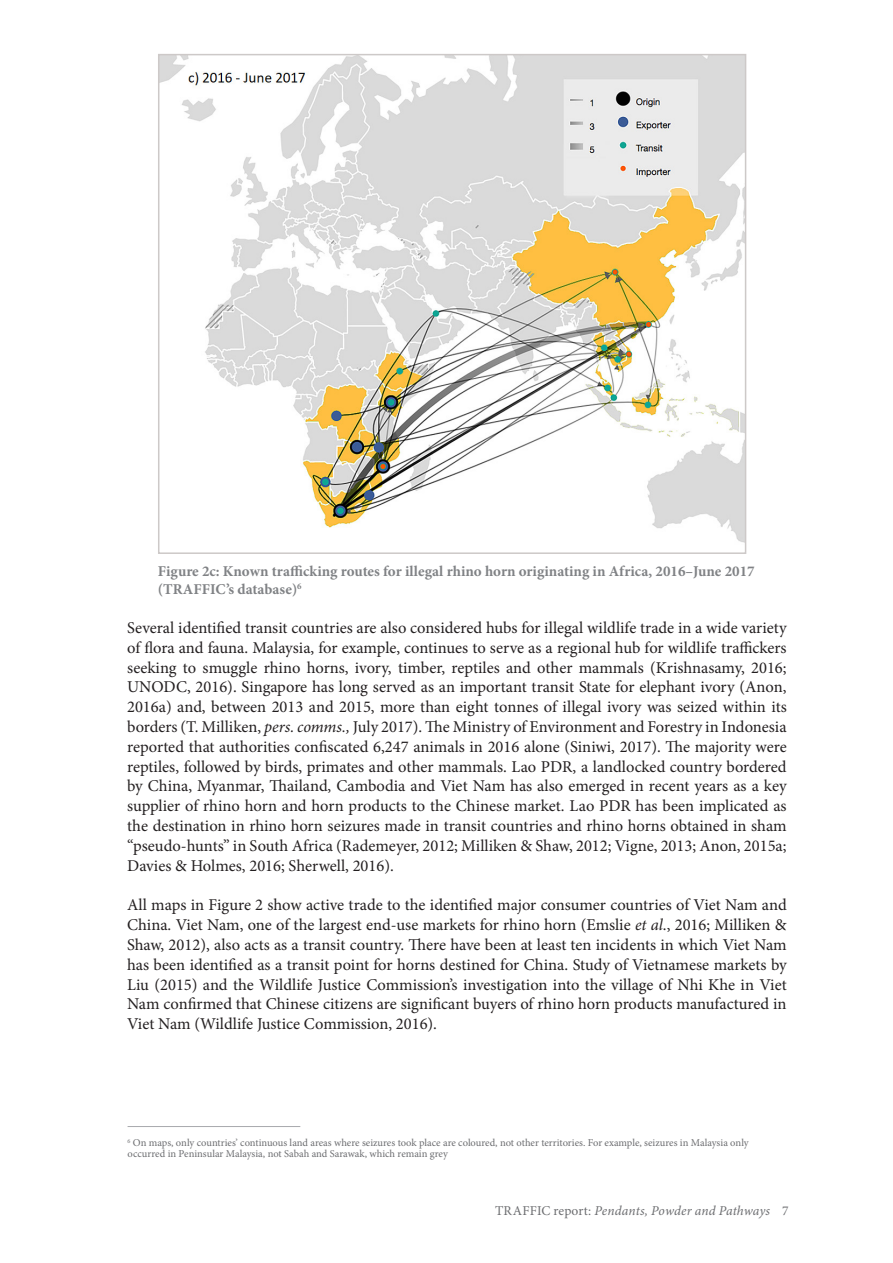
<style>
.page{position:relative;width:893px;height:1263px;background:#fff}
.page>*{position:absolute;margin:0;border:0;box-sizing:border-box;transform-origin:0 0}
.t1{font:16.5px/19.8px "Minion Pro";color:#231f20;text-align:justify}
.Table_and_Figure_tit{font:700 15px "Minion Pro";color:#808285}
.t2{font:italic 13.5px "Minion Pro";letter-spacing:.005em;color:#6c6d70}
.body_text{font:10.5px/10.5px "Minion Pro";color:#6c6d70}
.s1{font-style:italic}
.s2{font-style:normal}
</style>
<div class="page">
<hr style="left:128px;top:1126px;width:172px;height:1px;background:#a8a9ad">
<img style="left:161px;top:57px;width:582px;height:485px">
<div style="left:158px;top:54px;width:588px;height:500px;border:2px solid #cdc9c8"></div>
<p class="Table_and_Figure_tit" style="left:158px;top:561px;width:598px">Figure 2c: Known trafficking routes for illegal rhino horn originating in Africa, 2016–June 2017</p>
<p class="Table_and_Figure_tit" style="left:158px;top:579px;width:145px">(TRAFFIC’s database)<sup>6</sup></p>
<p class="t1" style="left:127px;top:618px;width:661px">Several identified transit countries are also considered hubs for illegal wildlife trade in a wide variety of flora and fauna. Malaysia, for example, continues to serve as a regional hub for wildlife traffickers seeking to smuggle rhino horns, ivory, timber, reptiles and other mammals (Krishnasamy, 2016; UNODC, 2016). Singapore has long served as an important transit State for elephant ivory (Anon, 2016a) and, between 2013 and 2015, more than eight tonnes of illegal ivory was seized within its borders (T. Milliken, <span class="s1">pers. comms.,</span> July 2017). The Ministry of Environment and Forestry in Indonesia reported that authorities confiscated 6,247 animals in 2016 alone (Siniwi, 2017). The majority were reptiles, followed by birds, primates and other mammals. Lao PDR, a landlocked country bordered by China, Myanmar, Thailand, Cambodia and Viet Nam has also emerged in recent years as a key supplier of rhino horn and horn products to the Chinese market. Lao PDR has been implicated as the destination in rhino horn seizures made in transit countries and rhino horns obtained in sham “pseudo-hunts” in South Africa (Rademeyer, 2012; Milliken &amp; Shaw, 2012; Vigne, 2013; Anon, 2015a; Davies &amp; Holmes, 2016; Sherwell, 2016).</p>
<p class="t1" style="left:127px;top:895px;width:661px">All maps in Figure 2 show active trade to the identified major consumer countries of Viet Nam and China. Viet Nam, one of the largest end-use markets for rhino horn (Emslie <span class="s1">et al</span>., 2016; Milliken &amp; Shaw, 2012), also acts as a transit country. There have been at least ten incidents in which Viet Nam has been identified as a transit point for horns destined for China. Study of Vietnamese markets by Liu (2015) and the Wildlife Justice Commission’s investigation into the village of Nhi Khe in Viet Nam confirmed that Chinese citizens are significant buyers of rhino horn products manufactured in Viet Nam (Wildlife Justice Commission, 2016).</p>
<p class="body_text" style="left:128px;top:1138px;width:623px"><sup>6</sup> On maps, only countries’ continuous land areas where seizures took place are coloured, not other territories. For example, seizures in Malaysia only occurred in Peninsular Malaysia, not Sabah and Sarawak, which remain grey</p>
<p class="t2" style="left:495px;top:1202px;width:295px"><span class="s2">TRAFFIC report:</span> Pendants, Powder and Pathways <span class="s2">7</span></p>
</div>
